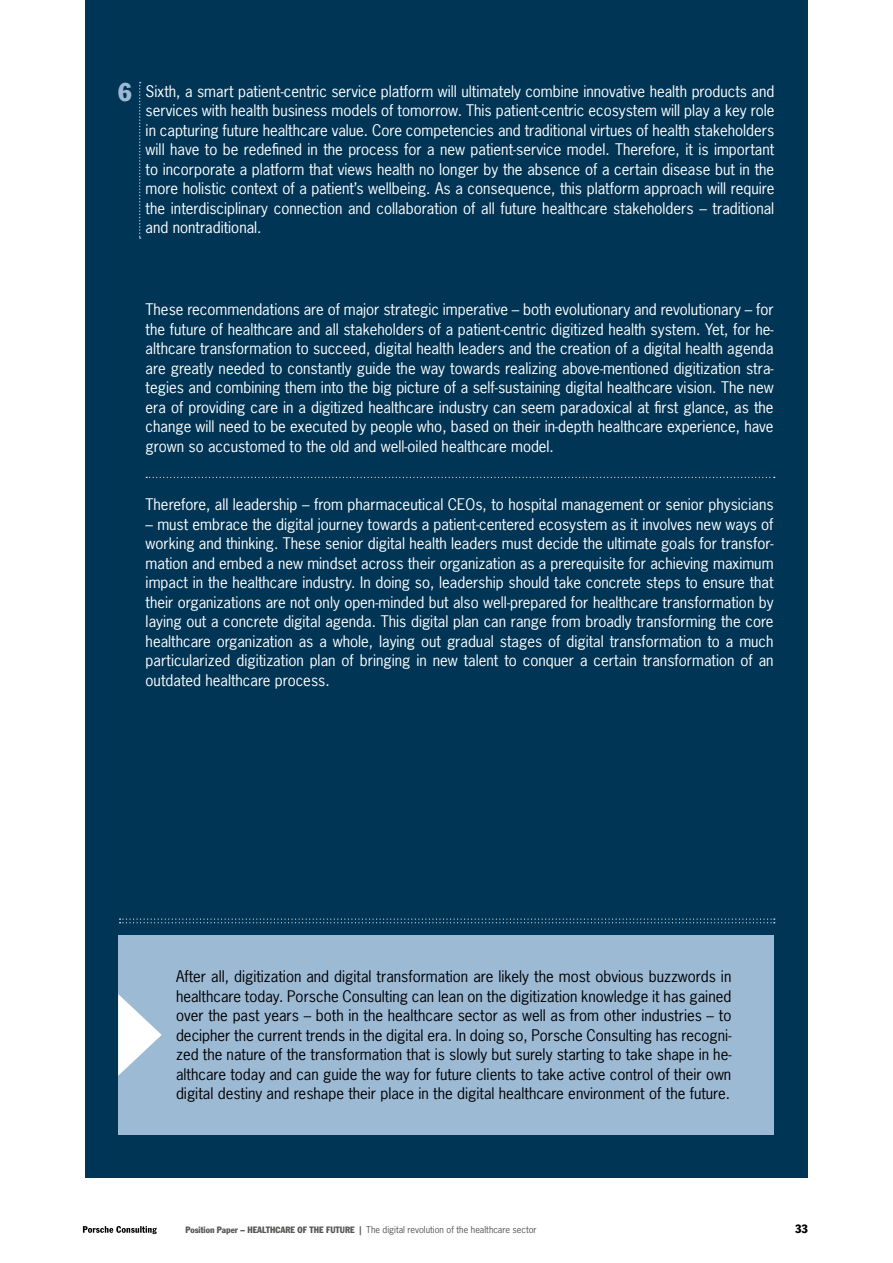
<style>
.page{position:relative;width:893px;height:1263px;background:#fff}
.page>*{position:absolute;margin:0;border:0;box-sizing:border-box;transform-origin:0 0}
.t1{font:condensed 25.5px "Frank Gothfor Porsche Com";color:#9dbad5}
.t2{font:15px/19.5px "News Gothfor Porsche Com";color:#fff;text-align:justify}
.t3{font:15px/19.5px "News Gothfor Porsche Com";color:#000;text-align:justify}
.t4{font:condensed 12px "Frank Gothfor Porsche Com";color:#000}
.t5{font:9px "News Gothfor Porsche Com";color:#575756}
.s1{font-family:"Frank Gothfor Porsche Com";font-stretch:condensed}
</style>
<div class="page">
<svg style="left:83px;top:1226px;width:74px;height:8px"></svg>
<div style="left:85px;top:0;width:722px;height:1178px;background:#003555"></div>
<div style="left:118px;top:935px;width:656px;height:200px;background:#9dbad5"></div>
<svg style="left:120px;top:918px;width:655px;height:5px"></svg>
<svg style="left:146px;top:477px;width:629px;height:1px"></svg>
<svg style="left:139px;top:82px;width:2px;height:157px"></svg>
<svg style="left:118px;top:994px;width:44px;height:82px"></svg>
<h1 class="t1" style="left:118px;top:76px;width:15px">6</h1>
<p class="t2" style="left:146px;top:81px;width:630px">Sixth, a smart patient-centric service platform will ultimately combine innovative health products and services with health business models of tomorrow. This patient-centric ecosystem will play a key role in capturing future healthcare value. Core competencies and traditional virtues of health stakeholders will have to be redefined in the process for a new patient-service model. Therefore, it is important to incorporate a platform that views health no longer by the absence of a certain disease but in the more holistic context of a patient’s wellbeing. As a consequence, this platform approach will require the interdisciplinary connection and collaboration of all future healthcare stakeholders – traditional and nontraditional.</p>
<p class="t2" style="left:146px;top:300px;width:629px">These recommendations are of major strategic imperative – both evolutionary and revolutionary – for the future of healthcare and all stakeholders of a patient-centric digitized health system. Yet, for he&shy;althcare transformation to succeed, digital health leaders and the creation of a digital health agenda are greatly needed to constantly guide the way towards realizing above-mentioned digitization stra&shy;tegies and combining them into the big picture of a self-sustaining digital healthcare vision. The new era of providing care in a digitized healthcare industry can seem paradoxical at first glance, as the change will need to be executed by people who, based on their in-depth healthcare experience, have grown so accustomed to the old and well-oiled healthcare model.</p>
<p class="t2" style="left:146px;top:495px;width:629px">Therefore, all leadership – from pharmaceutical CEOs, to hospital management or senior physicians</p>
<p class="t2" style="left:146px;top:514px;width:629px">– must embrace the digital journey towards a patient-centered ecosystem as it involves new ways of working and thinking. These senior digital health leaders must decide the ultimate goals for transfor&shy;mation and embed a new mindset across their organization as a prerequisite for achieving maximum impact in the healthcare industry. In doing so, leadership should take concrete steps to ensure that their organizations are not only open-minded but also well-prepared for healthcare transformation by laying out a concrete digital agenda. This digital plan can range from broadly transforming the core healthcare organization as a whole, laying out gradual stages of digital transformation to a much particularized digitization plan of bringing in new talent to conquer a certain transformation of an outdated healthcare process.</p>
<p class="t3" style="left:176px;top:967px;width:557px">After all, digitization and digital transformation are likely the most obvious buzzwords in healthcare today. Porsche Consulting can lean on the digitization knowledge it has gained over the past years – both in the healthcare sector as well as from other industries – to decipher the current trends in the digital era. In doing so, Porsche Consulting has recogni&shy;zed the nature of the transformation that is slowly but surely starting to take shape in he&shy;althcare today and can guide the way for future clients to take active control of their own digital destiny and reshape their place in the digital healthcare environment of the future.</p>
<p class="t5" style="left:185px;top:1224px;width:353px"><span class="s1">Position Paper – HEALTHCARE OF THE FUTURE |</span> The digital revolution of the healthcare sector</p>
<p class="t4" style="left:795px;top:1222px;width:14px">33</p>
</div>
